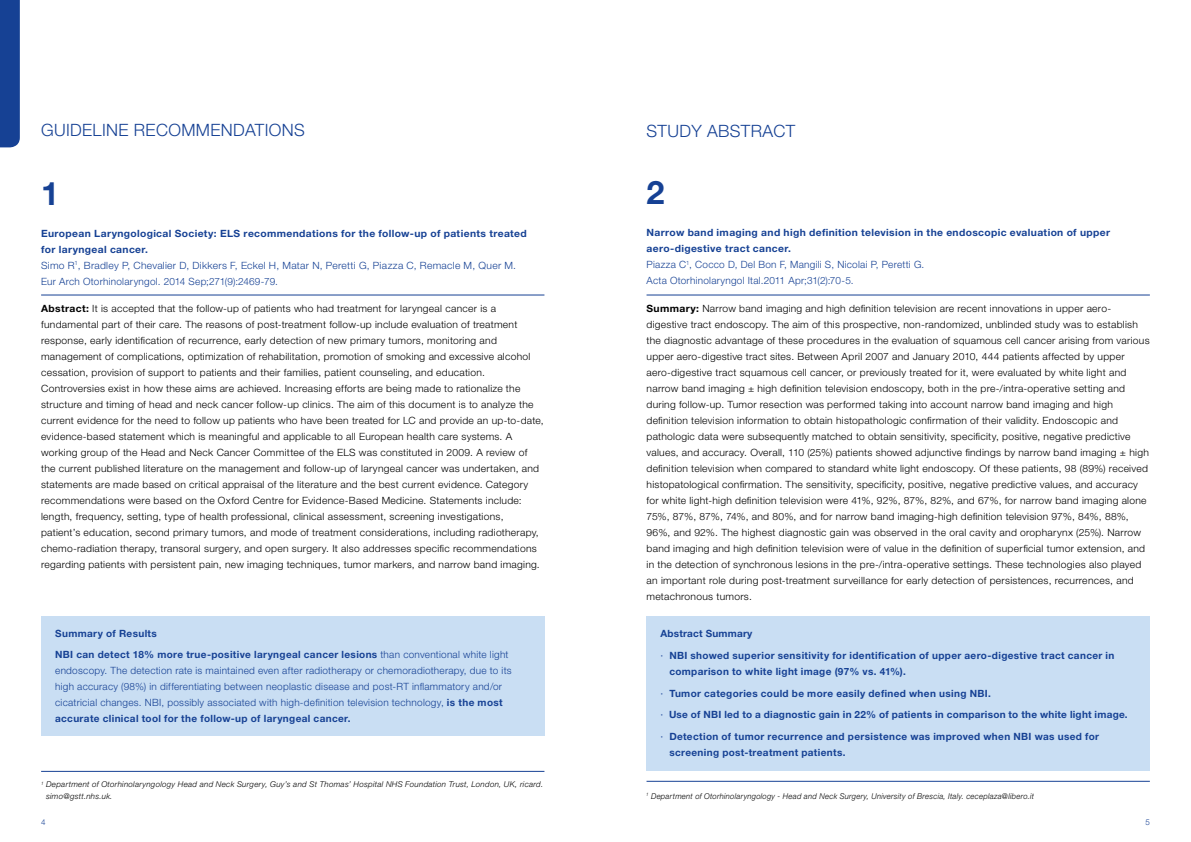
<style>
.page{position:relative;width:1191px;height:842px;background:#fff}
.page>*{position:absolute;margin:0;border:0;box-sizing:border-box;transform-origin:0 0}
.t1{font:700 32.4px "Helvetica Neue LT Pro";color:#164194}
.t2{font:300 17px "Helvetica Neue LT Pro";letter-spacing:.02em;color:#164194}
.t3{font:300 10px/16px "Helvetica Neue LT Pro";letter-spacing:.025em;color:#000}
.t4{font:700 10px/21.7px "Helvetica Neue LT Pro";letter-spacing:.035em;color:#164194}
.t5{font:300 10px/16px "Helvetica Neue LT Pro";letter-spacing:.025em;color:#164194}
.t6{font:italic 300 8px/12px "Helvetica Neue LT Pro";letter-spacing:.035em;color:#000}
.t7{font:italic 300 8px "Helvetica Neue LT Pro";letter-spacing:.035em;color:#000;scale:.96 1}
.t8{font:300 8px "Helvetica Neue LT Pro";color:#164194}
.s1{font-weight:700}
.s2{font-weight:300}
.s3{font-weight:400}
</style>
<div class="page">
<div style="left:0;top:0;width:20px;height:147px;background:#164194"></div>
<hr style="left:41px;top:771px;width:503px;height:1px;background:#164194">
<div style="left:41px;top:616px;width:503px;height:120px;background:#c9def3"></div>
<hr style="left:41px;top:295px;width:503px;height:1px;background:#164194">
<div style="left:647px;top:616px;width:503px;height:154px;background:#c9def3"></div>
<hr style="left:646px;top:295px;width:503px;height:1px;background:#164194">
<hr style="left:646px;top:781px;width:503px;height:1px;background:#164194">
<h2 class="t2" style="left:41px;top:120px;width:265px">GUIDELINE RECOMMENDATIONS</h2>
<h1 class="t1" style="left:41px;top:173px;width:20px">1</h1>
<p class="t5" style="left:41px;top:225px;width:487px"><span class="s1">European Laryngological Society: ELS recommendations for the follow-up of patients treated for laryngeal cancer.<br></span>Simo R<sup>1</sup>, Bradley P, Chevalier D, Dikkers F, Eckel H, Matar N, Peretti G, Piazza C, Remacle M, Quer M.<br>Eur Arch Otorhinolaryngol. 2014 Sep;271(9):2469-79.</p>
<p class="t3" style="left:41px;top:300px;width:504px"><span class="s1">Abstract:</span> It is accepted that the follow-up of patients who had treatment for laryngeal cancer is a fundamental part of their care. The reasons of post-treatment follow-up include evaluation of treatment response, early identification of recurrence, early detection of new primary tumors, monitoring and management of complications, optimization of rehabilitation, promotion of smoking and excessive alcohol cessation, provision of support to patients and their families, patient counseling, and education.<br>Controversies exist in how these aims are achieved. Increasing efforts are being made to rationalize the structure and timing of head and neck cancer follow-up clinics. The aim of this document is to analyze the current evidence for the need to follow up patients who have been treated for LC and provide an up-to-date, evidence-based statement which is meaningful and applicable to all European health care systems. A working group of the Head and Neck Cancer Committee of the ELS was constituted in 2009. A review of the current published literature on the management and follow-up of laryngeal cancer was undertaken, and statements are made based on critical appraisal of the literature and the best current evidence. Category recommendations were based on the Oxford Centre for Evidence-Based Medicine. Statements include: length, frequency, setting, type of health professional, clinical assessment, screening investigations, patient’s education, second primary tumors, and mode of treatment considerations, including radiotherapy, chemo-radiation therapy, transoral surgery, and open surgery. It also addresses specific recommendations regarding patients with persistent pain, new imaging techniques, tumor markers, and narrow band imaging.</p>
<p class="t4" style="left:55px;top:623px;width:455px;line-height:20.2px">Summary of Results<br>NBI can detect 18% more true-positive laryngeal cancer lesions <span class="s2">than conventional white light</span></p>
<p class="t5" style="left:55px;top:662px;width:458px">endoscopy. The detection rate is maintained even after radiotherapy or chemoradiotherapy, due to its high accuracy (98%) in differentiating between neoplastic disease and post-RT inflammatory and/or cicatricial changes. NBI, possibly associated with high-definition television technology, <span class="s1">is the most accurate clinical tool for the follow-up of laryngeal cancer.</span></p>
<p class="t6" style="left:46px;top:778px;width:499px;text-indent:-5px"><sup>1</sup> Department of Otorhinolaryngology Head and Neck Surgery, Guy’s and St Thomas’ Hospital NHS Foundation Trust, London, UK, ricard. simo@gstt.nhs.uk.</p>
<h2 class="t2" style="left:646px;top:121px;width:150px">STUDY ABSTRACT</h2>
<h1 class="t1" style="left:646px;top:173px;width:20px">2</h1>
<p class="t4" style="left:646px;top:224px;width:465px;line-height:16px">Narrow band imaging and high definition television in the endoscopic evaluation of upper aero-digestive tract cancer.<br><span class="s2">Piazza C</span><sup>1</sup><span class="s2">, Cocco D, Del Bon F, Mangili S, Nicolai P, Peretti G.<br>Acta Otorhinolaryngol Ital.2011 Apr;31(2):70-5.</span></p>
<p class="t3" style="left:646px;top:300px;width:504px"><span class="s1">Summary:</span> Narrow band imaging and high definition television are recent innovations in upper aero&shy;digestive tract endoscopy. The aim of this prospective, non-randomized, unblinded study was to establish the diagnostic advantage of these procedures in the evaluation of squamous cell cancer arising from various upper aero-digestive tract sites. Between April 2007 and January 2010, 444 patients affected by upper aero-digestive tract squamous cell cancer, or previously treated for it, were evaluated by white light and narrow band imaging ± high definition television endoscopy, both in the pre-/intra-operative setting and during follow-up. Tumor resection was performed taking into account narrow band imaging and high definition television information to obtain histopathologic confirmation of their validity. Endoscopic and pathologic data were subsequently matched to obtain sensitivity, specificity, positive, negative predictive values, and accuracy. Overall, 110 (25%) patients showed adjunctive findings by narrow band imaging ± high definition television when compared to standard white light endoscopy. Of these patients, 98 (89%) received histopatological confirmation. The sensitivity, specificity, positive, negative predictive values, and accuracy for white light-high definition television were 41%, 92%, 87%, 82%, and 67%, for narrow band imaging alone 75%, 87%, 87%, 74%, and 80%, and for narrow band imaging-high definition television 97%, 84%, 88%, 96%, and 92%. The highest diagnostic gain was observed in the oral cavity and oropharynx (25%). Narrow band imaging and high definition television were of value in the definition of superficial tumor extension, and in the detection of synchronous lesions in the pre-/intra-operative settings. These technologies also played an important role during post-treatment surveillance for early detection of persistences, recurrences, and metachronous tumors.</p>
<p class="t4" style="left:660px;top:623px;width:455px">Abstract Summary<br><span class="s3">·</span> NBI showed superior sensitivity for identification of upper aero-digestive tract cancer in</p>
<p class="t4" style="left:660px;top:660px;width:469px;text-indent:9px">comparison to white light image (97% vs. 41%).<br><span class="s3">·</span> Tumor categories could be more easily defined when using NBI.<br><span class="s3">·</span> Use of NBI led to a diagnostic gain in 22% of patients in comparison to the white light image. <span class="s3">·</span> Detection of tumor recurrence and persistence was improved when NBI was used for</p>
<p class="t4" style="left:669px;top:741px;width:178px">screening post-treatment patients.</p>
<p class="t7" style="left:646px;top:791px;width:405px"><sup>1</sup> Department of Otorhinolaryngology - Head and Neck Surgery, University of Brescia, Italy. ceceplaza@libero.it</p>
<p class="t8" style="left:41px;top:817px;width:6px">4</p>
<p class="t8" style="left:1145px;top:817px;width:6px">5</p>
</div>
